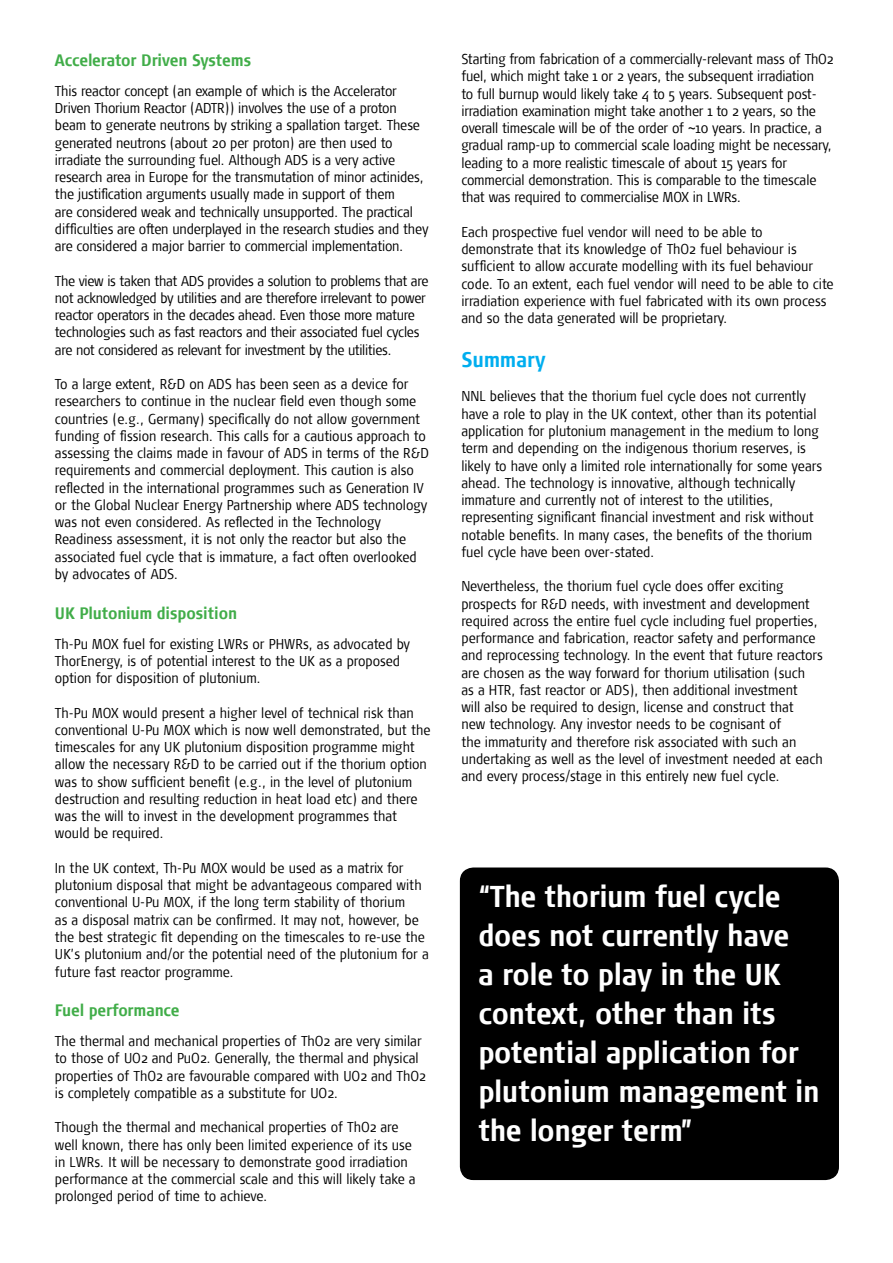
<style>
.page{position:relative;width:893px;height:1263px;background:#fff}
.page>*{position:absolute;margin:0;border:0;box-sizing:border-box;transform-origin:0 0}
.t1{font:700 30px/39px "Signa Cond";letter-spacing:-.01em;color:#fff}
.t2{font:700 21px "Signa Cond";letter-spacing:-.01em;color:#00aeef}
.t3{font:700 16.5px "Signa Cond";letter-spacing:-.01em;color:#41ad49}
.t4{font:300 14.25px/17.2px "Signa Cond";color:#000}
.t5{font:300 14.25px/17.2px "Signa Cond";letter-spacing:-.02em;color:#000}
</style>
<div class="page">
<div style="left:461px;top:868px;width:377px;height:311px;background:#000;border-radius:13px"></div>
<div style="left:460px;top:867px;width:379px;height:313px;border:2px solid #000;border-radius:13px"></div>
<p class="t3" style="left:55px;top:51px;width:198px">Accelerator Driven Systems</p>
<p class="t4" style="left:55px;top:82px;width:375px">This reactor concept (an example of which is the Accelerator Driven Thorium Reactor (ADTR)) involves the use of a proton beam to generate neutrons by striking a spallation target. These generated neutrons (about 20 per proton) are then used to irradiate the surrounding fuel. Although ADS is a very active research area in Europe for the transmutation of minor actinides, the justification arguments usually made in support of them<br>are considered weak and technically unsupported. The practical difficulties are often underplayed in the research studies and they are considered a major barrier to commercial implementation.</p>
<p class="t5" style="left:55px;top:272px;width:375px">The view is taken that ADS provides a solution to problems that are not acknowledged by utilities and are therefore irrelevant to power reactor operators in the decades ahead. Even those more mature technologies such as fast reactors and their associated fuel cycles are not considered as relevant for investment by the utilities.</p>
<p class="t4" style="left:55px;top:376px;width:375px">To a large extent, R&amp;D on ADS has been seen as a device for researchers to continue in the nuclear field even though some countries (e.g., Germany) specifically do not allow government funding of fission research. This calls for a cautious approach to assessing the claims made in favour of ADS in terms of the R&amp;D requirements and commercial deployment. This caution is also reflected in the international programmes such as Generation IV or the Global Nuclear Energy Partnership where ADS technology was not even considered. As reflected in the Technology Readiness assessment, it is not only the reactor but also the associated fuel cycle that is immature, a fact often overlooked by advocates of ADS.</p>
<p class="t3" style="left:55px;top:603px;width:184px">UK Plutonium disposition</p>
<p class="t4" style="left:55px;top:635px;width:357px">Th-Pu MOX fuel for existing LWRs or PHWRs, as advocated by<br>ThorEnergy, is of potential interest to the UK as a proposed option for disposition of plutonium.</p>
<p class="t4" style="left:55px;top:704px;width:377px">Th-Pu MOX would present a higher level of technical risk than conventional U-Pu MOX which is now well demonstrated, but the timescales for any UK plutonium disposition programme might allow the necessary R&amp;D to be carried out if the thorium option was to show sufficient benefit (e.g., in the level of plutonium destruction and resulting reduction in heat load etc) and there was the will to invest in the development programmes that would be required.</p>
<p class="t4" style="left:55px;top:859px;width:375px">In the UK context, Th-Pu MOX would be used as a matrix for plutonium disposal that might be advantageous compared with conventional U-Pu MOX, if the long term stability of thorium<br>as a disposal matrix can be confirmed. It may not, however, be the best strategic fit depending on the timescales to re-use the UK’s plutonium and/or the potential need of the plutonium for a future fast reactor programme.</p>
<p class="t3" style="left:55px;top:1001px;width:126px">Fuel performance</p>
<p class="t4" style="left:55px;top:1033px;width:372px">The thermal and mechanical properties of ThO2 are very similar to those of UO2 and PuO2. Generally, the thermal and physical properties of ThO2 are favourable compared with UO2 and ThO2 is completely compatible as a substitute for UO2.</p>
<p class="t4" style="left:55px;top:1119px;width:362px">Though the thermal and mechanical properties of ThO2 are well known, there has only been limited experience of its use in LWRs. It will be necessary to demonstrate good irradiation performance at the commercial scale and this will likely take a prolonged period of time to achieve.</p>
<p class="t4" style="left:461px;top:51px;width:374px">Starting from fabrication of a commercially-relevant mass of ThO2 fuel, which might take 1 or 2 years, the subsequent irradiation<br>to full burnup would likely take 4 to 5 years. Subsequent post&shy;irradiation examination might take another 1 to 2 years, so the overall timescale will be of the order of ~10 years. In practice, a gradual ramp-up to commercial scale loading might be necessary, leading to a more realistic timescale of about 15 years for commercial demonstration. This is comparable to the timescale that was required to commercialise MOX in LWRs.</p>
<p class="t4" style="left:461px;top:223px;width:374px">Each prospective fuel vendor will need to be able to demonstrate that its knowledge of ThO2 fuel behaviour is sufficient to allow accurate modelling with its fuel behaviour code. To an extent, each fuel vendor will need to be able to cite irradiation experience with fuel fabricated with its own process and so the data generated will be proprietary.</p>
<h2 class="t2" style="left:461px;top:348px;width:86px">Summary</h2>
<p class="t4" style="left:461px;top:388px;width:362px">NNL believes that the thorium fuel cycle does not currently have a role to play in the UK context, other than its potential application for plutonium management in the medium to long term and depending on the indigenous thorium reserves, is likely to have only a limited role internationally for some years ahead. The technology is innovative, although technically immature and currently not of interest to the utilities, representing significant financial investment and risk without notable benefits. In many cases, the benefits of the thorium fuel cycle have been over-stated.</p>
<p class="t4" style="left:461px;top:578px;width:363px">Nevertheless, the thorium fuel cycle does offer exciting prospects for R&amp;D needs, with investment and development required across the entire fuel cycle including fuel properties, performance and fabrication, reactor safety and performance and reprocessing technology. In the event that future reactors are chosen as the way forward for thorium utilisation (such<br>as a HTR, fast reactor or ADS), then additional investment<br>will also be required to design, license and construct that<br>new technology. Any investor needs to be cognisant of<br>the immaturity and therefore risk associated with such an undertaking as well as the level of investment needed at each and every process/stage in this entirely new fuel cycle.</p>
<h1 class="t1" style="left:478px;top:877px;width:343px">“The thorium fuel cycle does not currently have<br>a role to play in the UK context, other than its potential application for plutonium management in the longer term”</h1>
</div>
